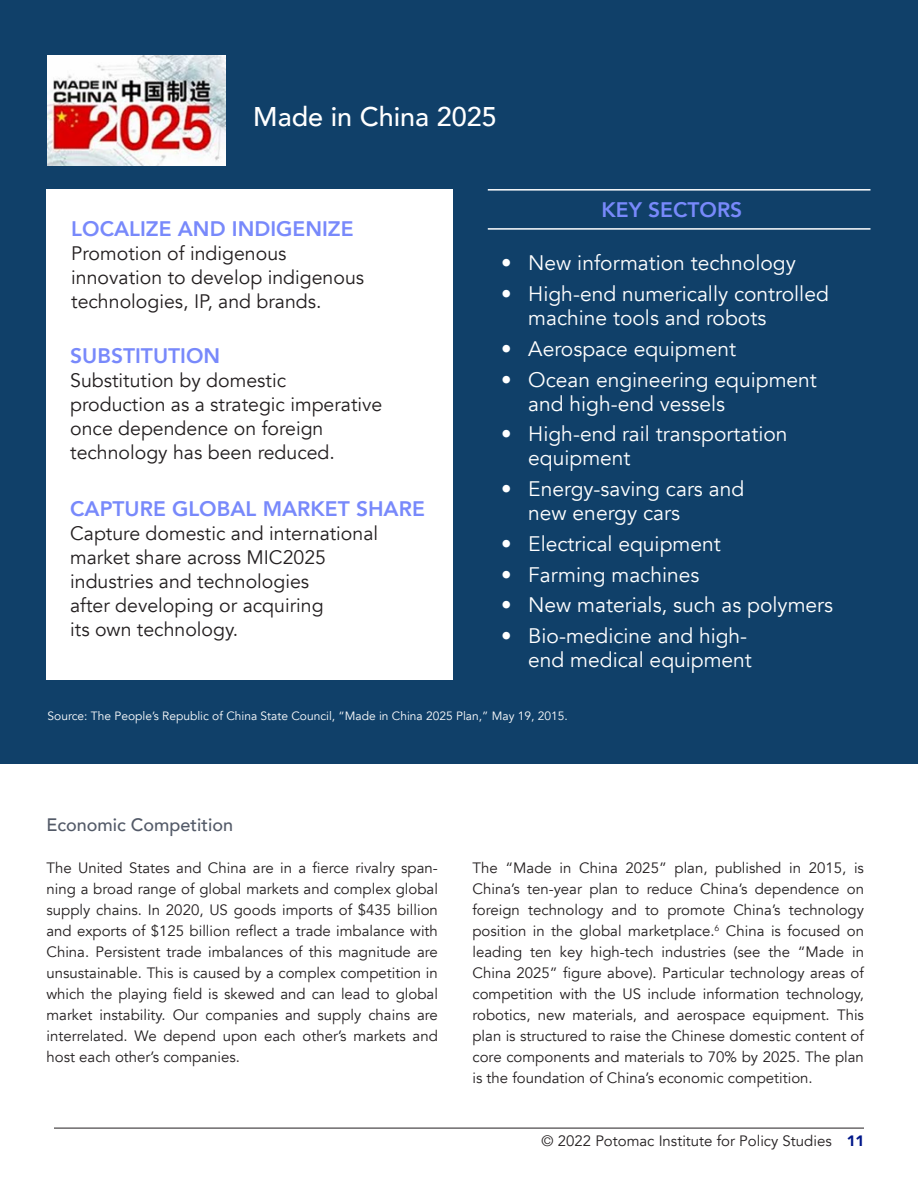
<style>
.page{position:relative;width:918px;height:1188px;background:#fff}
.page>*{position:absolute;margin:0;border:0;box-sizing:border-box;transform-origin:0 0}
.Big_Image_Title{font:500 27px "Avenir";color:#fff}
.t1{font:21px/24px "Avenir";color:#fff}
.Purple_text{font:800 21px "Avenir";color:#7889fb}
.White_text_copy{font:19.5px/24px "Avenir";color:#231f20}
.Heading{font:500 18px "Avenir";color:#535a68}
.Body_text_regular{font:15px/21px "Avenir";color:#231f20;text-align:justify}
.t2{font:12px "Avenir";color:#fff}
.s1{font-weight:900;color:#001789}
</style>
<div class="page">
<hr style="left:54px;top:1128px;width:810px;height:1px;background:#231f20">
<div style="left:0;top:0;width:918px;height:764px;background:#104069"></div>
<div style="left:46px;top:189px;width:407px;height:490px;background:#fff"></div>
<img style="left:48px;top:56px;width:177px;height:110px">
<hr style="left:488px;top:189px;width:382px;height:2px;background:#fff">
<hr style="left:488px;top:228px;width:382px;height:2px;background:#fff">
<p class="Big_Image_Title" style="left:253px;top:94px;width:245px">Made in China 2025</p>
<p class="Purple_text" style="left:71px;top:212px;width:284px">LOCALIZE AND INDIGENIZE</p>
<p class="White_text_copy" style="left:71px;top:242px;width:294px">Promotion of indigenous innovation to develop indigenous technologies, IP, and brands.</p>
<p class="Purple_text" style="left:70px;top:340px;width:152px">SUBSTITUTION</p>
<p class="White_text_copy" style="left:70px;top:369px;width:314px">Substitution by domestic production as a strategic imperative once dependence on foreign technology has been reduced.</p>
<p class="Purple_text" style="left:70px;top:493px;width:356px">CAPTURE GLOBAL MARKET SHARE</p>
<p class="White_text_copy" style="left:70px;top:522px;width:309px">Capture domestic and international market share across MIC2025 industries and technologies<br>after developing or acquiring<br>its own technology.</p>
<p class="Purple_text" style="left:602px;top:193px;width:142px">KEY SECTORS</p>
<p class="t1" style="left:501px;top:252px;width:296px">• New information technology</p>
<p class="t1" style="left:528px;top:282px;width:302px;text-indent:-27px">• High-end numerically controlled machine tools and robots</p>
<p class="t1" style="left:501px;top:337px;width:236px">• Aerospace equipment</p>
<p class="t1" style="left:528px;top:368px;width:290px;text-indent:-27px">• Ocean engineering equipment and high-end vessels</p>
<p class="t1" style="left:528px;top:423px;width:261px;text-indent:-27px">• High-end rail transportation equipment</p>
<p class="t1" style="left:528px;top:477px;width:217px;text-indent:-27px">• Energy-saving cars and new energy cars</p>
<p class="t1" style="left:501px;top:532px;width:221px">• Electrical equipment</p>
<p class="t1" style="left:501px;top:563px;width:200px">• Farming machines</p>
<p class="t1" style="left:501px;top:594px;width:333px">• New materials, such as polymers</p>
<p class="t1" style="left:501px;top:624px;width:252px;text-align:right">• Bio-medicine and high&shy;end medical equipment</p>
<p class="t2" style="left:48px;top:709px;width:522px">Source: The People’s Republic of China State Council, “Made in China 2025 Plan,” May 19, 2015.</p>
<p class="Heading" style="left:46px;top:809px;width:188px">Economic Competition</p>
<p class="Body_text_regular" style="left:46px;top:858px;width:393px">The United States and China are in a fierce rivalry span&shy;ning a broad range of global markets and complex global supply chains. In 2020, US goods imports of $435 billion and exports of $125 billion reflect a trade imbalance with China. Persistent trade imbalances of this magnitude are unsustainable. This is caused by a complex competition in which the playing field is skewed and can lead to global market instability. Our companies and supply chains are interrelated. We depend upon each other’s markets and host each other’s companies.</p>
<p class="Body_text_regular" style="left:472px;top:858px;width:393px">The “Made in China 2025” plan, published in 2015, is China’s ten-year plan to reduce China’s dependence on foreign technology and to promote China’s technology position in the global marketplace.<sup>6</sup> China is focused on leading ten key high-tech industries (see the “Made in China 2025” figure above). Particular technology areas of competition with the US include information technology, robotics, new materials, and aerospace equipment. This plan is structured to raise the Chinese domestic content of core components and materials to 70% by 2025. The plan is the foundation of China’s economic competition.</p>
<p class="Body_text_regular" style="left:542px;top:1131px;width:324px">© 2022 Potomac Institute for Policy Studies <span class="s1">11</span></p>
</div>
